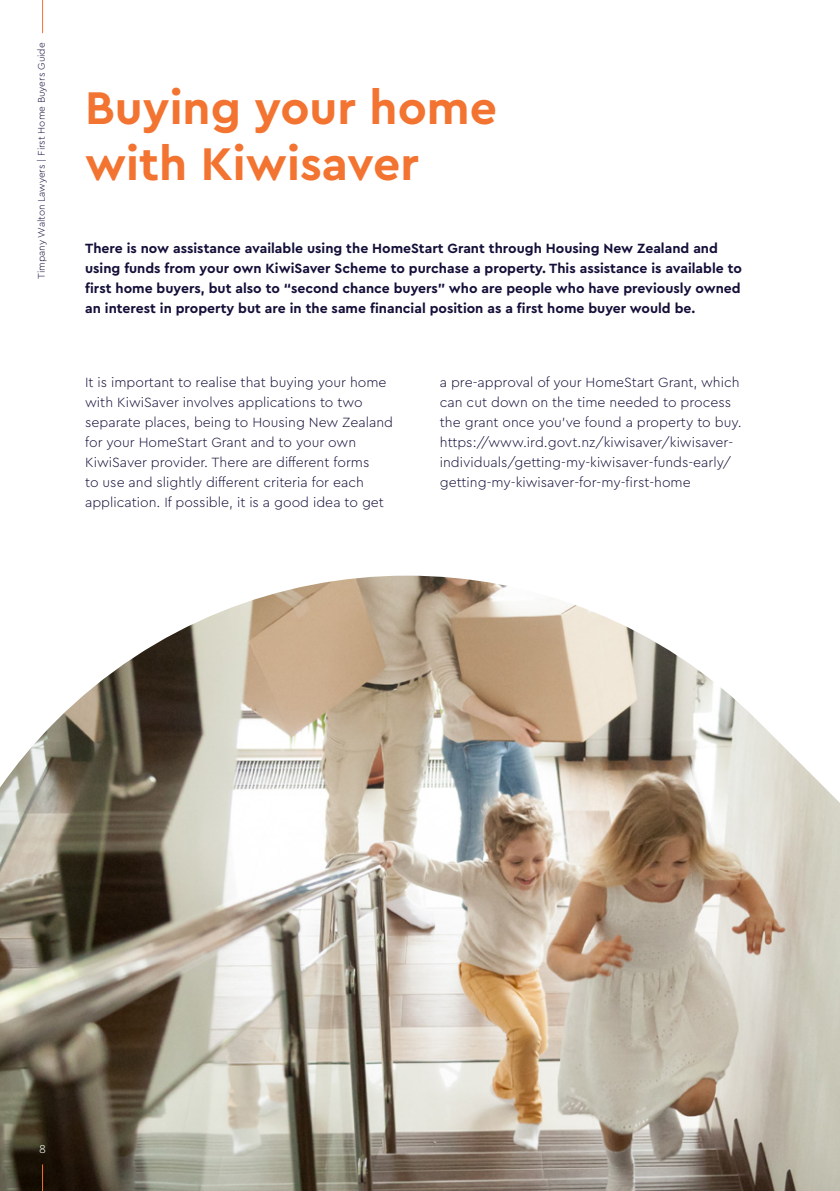
<style>
.page{position:relative;width:840px;height:1191px;background:#fff}
.page>*{position:absolute;margin:0;border:0;box-sizing:border-box;transform-origin:0 0}
.t1{font:700 48px/56px "Cera Pro";color:#f37331}
.t2{font:300 14px/20px "Cera Pro";color:#130f38}
.t3{font:700 14px/20px "Cera Pro";color:#130f38}
.t4{font:300 12px "Cera Pro";color:#fff}
.t5{font:300 10px "Cera Pro";color:#130f38}
</style>
<div class="page">
<hr style="left:839px;top:0;width:1px;height:1191px;background:#f0eff6">
<img style="left:0;top:575px;width:839px;height:616px">
<hr style="left:42px;top:0;width:1px;height:33px;background:#f37331">
<svg style="left:42px;top:1164px;width:1px;height:27px"></svg>
<p class="t5" style="left:35px;top:279px;width:238px;rotate:-90deg">Timpany Walton Lawyers | First Home Buyers Guide</p>
<p class="t1" style="left:85px;top:78px;width:413px">Buying your home with Kiwisaver</p>
<p class="t3" style="left:85px;top:238px;width:658px">There is now assistance available using the HomeStart Grant through Housing New Zealand and using funds from your own KiwiSaver Scheme to purchase a property. This assistance is available to first home buyers, but also to “second chance buyers” who are people who have previously owned an interest in property but are in the same financial position as a first home buyer would be.</p>
<p class="t2" style="left:85px;top:371px;width:309px">It is important to realise that buying your home with KiwiSaver involves applications to two separate places, being to Housing New Zealand for your HomeStart Grant and to your own KiwiSaver provider. There are different forms<br>to use and slightly different criteria for each application. If possible, it is a good idea to get</p>
<p class="t2" style="left:439px;top:371px;width:303px">a pre-approval of your HomeStart Grant, which can cut down on the time needed to process the grant once you’ve found a property to buy. https://www.ird.govt.nz/kiwisaver/kiwisaver&shy;individuals/getting-my-kiwisaver-funds-early/ getting-my-kiwisaver-for-my-first-home</p>
<p class="t4" style="left:39px;top:1141px;width:8px">8</p>
</div>
